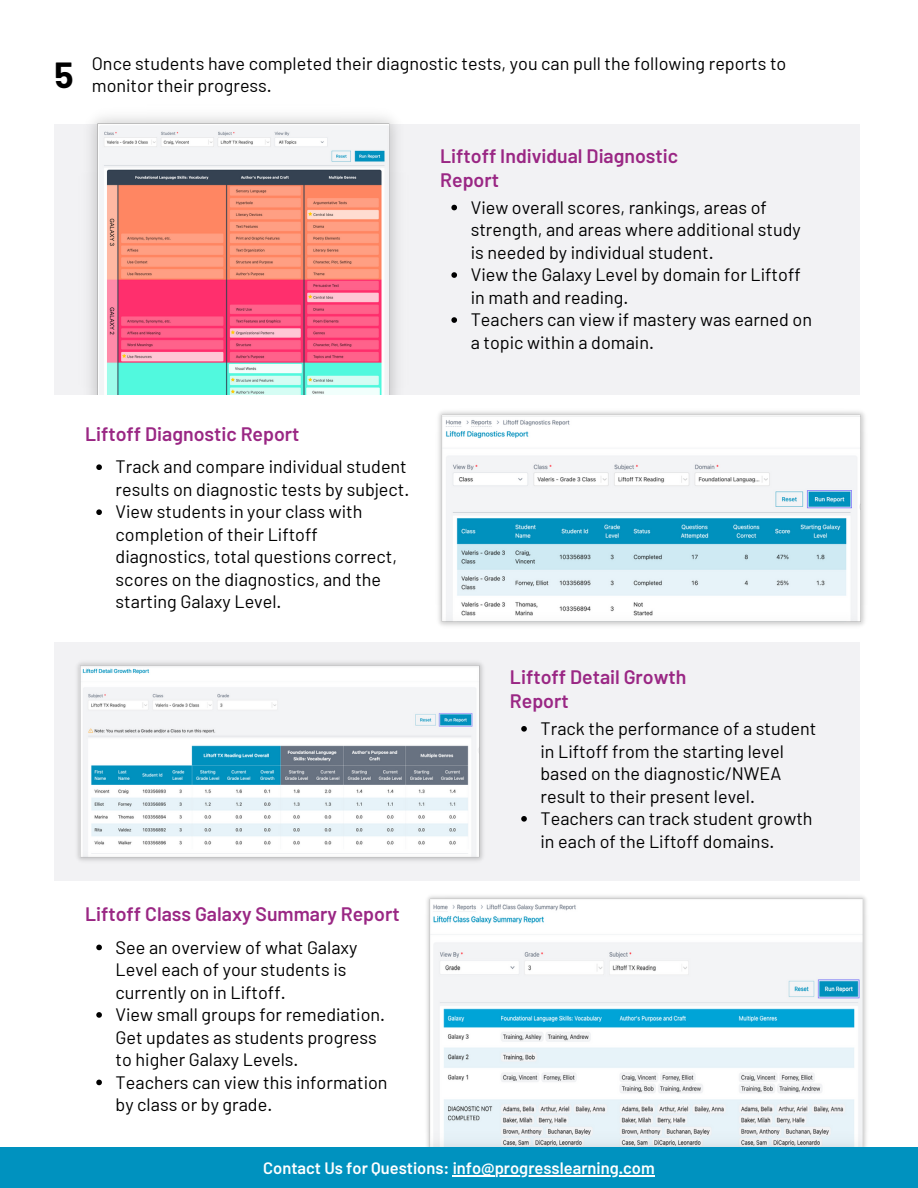
<style>
.page{position:relative;width:918px;height:1188px;background:#fff}
.page>*{position:absolute;margin:0;border:0;box-sizing:border-box;transform-origin:0 0}
.t1{font:700 35.55px "Barlow";color:#000}
.t2{font:600 19.5px/23.7px "Barlow";color:#9a2784}
.t3{font:18px/22.5px "Barlow";color:#000}
.t4{font:600 16.5px "Barlow";color:#fff}
</style>
<div class="page">
<div style="left:54px;top:125px;width:806px;height:270px;background:#f2f2f4"></div>
<img style="left:78px;top:116px;width:331px;height:279px">
<img style="left:438px;top:411px;width:427px;height:215px">
<div style="left:54px;top:642px;width:806px;height:239px;background:#f2f2f4"></div>
<img style="left:77px;top:662px;width:406px;height:199px">
<img style="left:427px;top:896px;width:440px;height:251px">
<div style="left:0;top:1147px;width:918px;height:41px;background:#0092bf"></div>
<hr style="left:453px;top:1175px;width:42px;height:1px;background:#fff">
<hr style="left:495px;top:1175px;width:160px;height:1px;background:#fff">
<svg style="left:451px;top:205px;width:6px;height:5px"></svg>
<svg style="left:451px;top:272px;width:6px;height:6px"></svg>
<svg style="left:451px;top:317px;width:6px;height:6px"></svg>
<svg style="left:96px;top:464px;width:6px;height:6px"></svg>
<svg style="left:96px;top:509px;width:6px;height:6px"></svg>
<svg style="left:521px;top:726px;width:6px;height:6px"></svg>
<svg style="left:521px;top:816px;width:6px;height:6px"></svg>
<svg style="left:96px;top:945px;width:6px;height:5px"></svg>
<svg style="left:96px;top:1012px;width:6px;height:6px"></svg>
<svg style="left:96px;top:1080px;width:6px;height:5px"></svg>
<p class="t1" style="left:54px;top:52px;width:21px">5</p>
<p class="t3" style="left:92px;top:51px;width:696px">Once students have completed their diagnostic tests, you can pull the following reports to monitor their progress.</p>
<p class="t2" style="left:440px;top:143px;width:240px">Liftoff Individual Diagnostic<br>Report</p>
<p class="t3" style="left:471px;top:195px;width:331px">View overall scores, rankings, areas of strength, and areas where additional study is needed by individual student.</p>
<p class="t3" style="left:471px;top:263px;width:332px">View the Galaxy Level by domain for Liftoff in math and reading.</p>
<p class="t3" style="left:471px;top:308px;width:343px">Teachers can view if mastery was earned on a topic within a domain.</p>
<p class="t2" style="left:85px;top:421px;width:216px">Liftoff Diagnostic Report</p>
<p class="t3" style="left:116px;top:455px;width:295px">Track and compare individual student results on diagnostic tests by subject.</p>
<p class="t3" style="left:116px;top:500px;width:283px">View students in your class with completion of their Liftoff diagnostics, total questions correct, scores on the diagnostics, and the starting Galaxy Level.</p>
<p class="t2" style="left:85px;top:901px;width:316px">Liftoff Class Galaxy Summary Report</p>
<p class="t3" style="left:116px;top:935px;width:243px">See an overview of what Galaxy<br>Level each of your students is currently on in Liftoff.</p>
<p class="t3" style="left:116px;top:1003px;width:271px">View small groups for remediation.<br>Get updates as students progress to higher Galaxy Levels.</p>
<p class="t3" style="left:116px;top:1070px;width:273px">Teachers can view this information by class or by grade.</p>
<p class="t2" style="left:510px;top:665px;width:178px">Liftoff Detail Growth<br>Report</p>
<p class="t3" style="left:541px;top:717px;width:277px">Track the performance of a student in Liftoff from the starting level based on the diagnostic/NWEA result to their present level.</p>
<p class="t3" style="left:541px;top:807px;width:274px">Teachers can track student growth in each of the Liftoff domains.</p>
<p class="t4" style="left:263px;top:1157px;width:393px">Contact Us for Questions: info@progresslearning.com</p>
</div>
